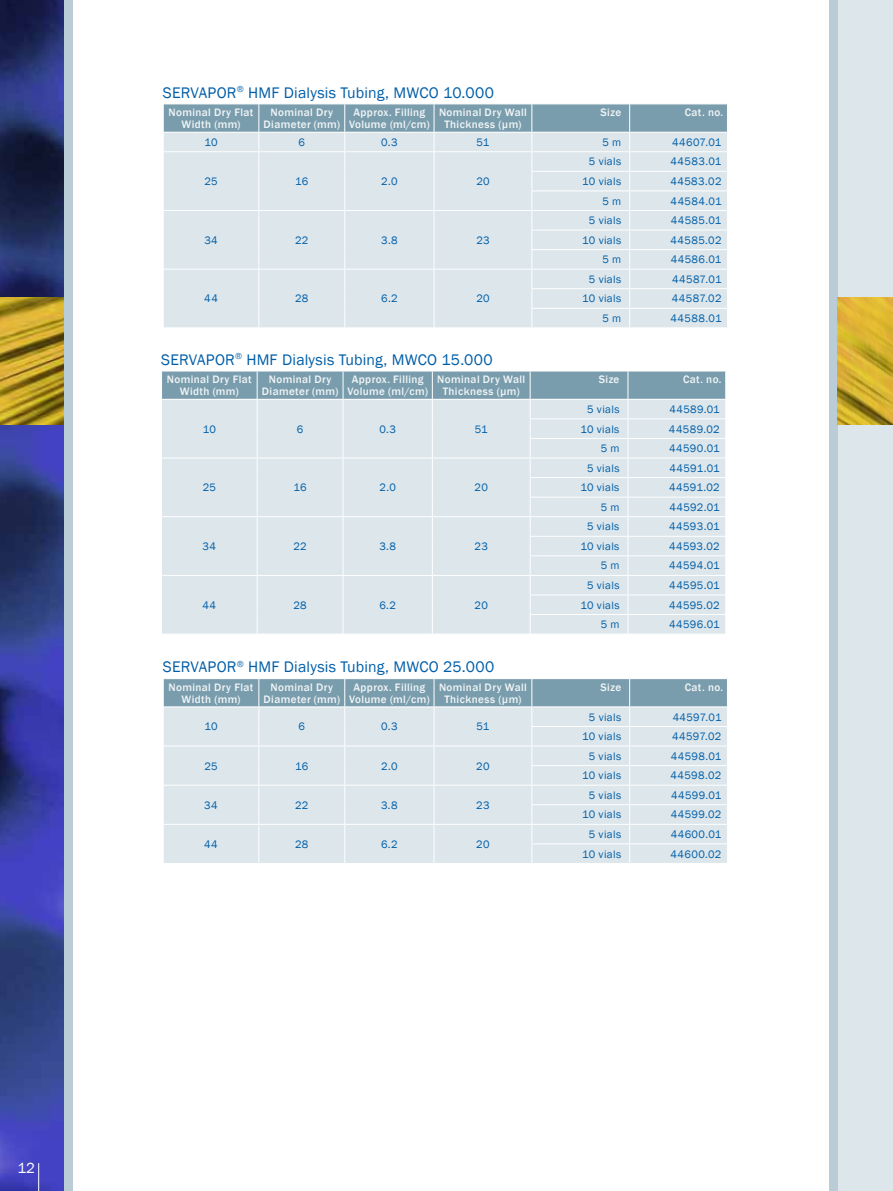
<style>
.page{position:relative;width:893px;height:1191px;background:#fff}
.page>*{position:absolute;margin:0;border:0;box-sizing:border-box;transform-origin:0 0}
.t1{font:15.75px "Franklin Gothic";letter-spacing:.015em;color:#005ea8}
.t2{font:15px "Franklin Gothic";color:#fff}
.t3{font:11.1px "Franklin Gothic";letter-spacing:.035em;color:#005ea8}
.t4{font:500 11.1px/12px "Franklin Gothic";letter-spacing:.035em;color:#f1f5f7;text-align:center}
.t5{font:10.95px "Franklin Gothic";letter-spacing:.035em;color:#005ea8}
</style>
<div class="page">
<div style="left:832px;top:0;width:61px;height:1191px;background:#dce6eb"></div>
<div style="left:829px;top:0;width:9px;height:1191px;background:#bacdd7"></div>
<div style="left:64px;top:0;width:8px;height:1191px;background:#bacdd7"></div>
<img style="left:0;top:0;width:64px;height:1191px">
<svg style="left:38px;top:1163px;width:1px;height:28px"></svg>
<img style="left:0;top:298px;width:64px;height:127px">
<img style="left:838px;top:298px;width:55px;height:127px">
<svg style="left:161px;top:371px;width:565px;height:262px;background:#d3dfe5"></svg>
<svg style="left:163px;top:678px;width:565px;height:185px;background:#cfdce2"></svg>
<svg style="left:163px;top:104px;width:565px;height:223px;background:#d1dee4"></svg>
<h2 class="t2" style="left:17px;top:1158px;width:19px">12</h2>
<h1 class="t1" style="left:163px;top:82px;width:333px">SERVAPOR<sup>®</sup> HMF Dialysis Tubing, MWCO 10.000</h1>
<p class="t4" style="left:169px;top:106px;width:86px">Nominal Dry Flat<br>Width (mm)</p>
<p class="t4" style="left:264px;top:106px;width:78px">Nominal Dry<br>Diameter (mm)</p>
<p class="t4" style="left:349px;top:106px;width:82px">Approx. Filling<br>Volume (ml/cm)</p>
<p class="t4" style="left:439px;top:106px;width:89px">Nominal Dry Wall<br>Thickness (µm)</p>
<p class="t4" style="left:600px;top:106px;width:22px">Size</p>
<p class="t4" style="left:685px;top:106px;width:40px">Cat. no.</p>
<p class="t3" style="left:204px;top:135px;width:15px">10</p>
<p class="t3" style="left:299px;top:135px;width:8px">6</p>
<p class="t3" style="left:381px;top:135px;width:18px">0.3</p>
<p class="t3" style="left:476px;top:135px;width:14px">51</p>
<p class="t3" style="left:602px;top:135px;width:20px">5 m</p>
<p class="t3" style="left:672px;top:135px;width:51px">44607.01</p>
<p class="t3" style="left:204px;top:174px;width:15px">25</p>
<p class="t3" style="left:295px;top:174px;width:15px">16</p>
<p class="t3" style="left:381px;top:174px;width:18px">2.0</p>
<p class="t3" style="left:476px;top:174px;width:15px">20</p>
<p class="t3" style="left:589px;top:155px;width:34px">5 vials</p>
<p class="t3" style="left:671px;top:155px;width:52px">44583.01</p>
<p class="t3" style="left:582px;top:174px;width:40px">10 vials</p>
<p class="t3" style="left:670px;top:174px;width:53px">44583.02</p>
<p class="t3" style="left:602px;top:194px;width:20px">5 m</p>
<p class="t3" style="left:671px;top:194px;width:52px">44584.01</p>
<p class="t3" style="left:204px;top:233px;width:15px">34</p>
<p class="t3" style="left:295px;top:233px;width:15px">22</p>
<p class="t3" style="left:381px;top:233px;width:18px">3.8</p>
<p class="t3" style="left:476px;top:233px;width:15px">23</p>
<p class="t3" style="left:204px;top:292px;width:15px">44</p>
<p class="t3" style="left:295px;top:292px;width:15px">28</p>
<p class="t3" style="left:381px;top:292px;width:18px">6.2</p>
<p class="t3" style="left:476px;top:292px;width:15px">20</p>
<p class="t3" style="left:589px;top:213px;width:34px">5 vials</p>
<p class="t3" style="left:671px;top:213px;width:52px">44585.01</p>
<p class="t3" style="left:582px;top:233px;width:40px">10 vials</p>
<p class="t3" style="left:670px;top:233px;width:53px">44585.02</p>
<p class="t3" style="left:602px;top:253px;width:20px">5 m</p>
<p class="t3" style="left:671px;top:253px;width:52px">44586.01</p>
<p class="t3" style="left:589px;top:272px;width:34px">5 vials</p>
<p class="t3" style="left:672px;top:272px;width:51px">44587.01</p>
<p class="t3" style="left:582px;top:292px;width:40px">10 vials</p>
<p class="t3" style="left:672px;top:292px;width:51px">44587.02</p>
<p class="t3" style="left:602px;top:311px;width:20px">5 m</p>
<p class="t3" style="left:670px;top:311px;width:52px">44588.01</p>
<h1 class="t1" style="left:161px;top:349px;width:333px">SERVAPOR<sup>®</sup> HMF Dialysis Tubing, MWCO 15.000</h1>
<p class="t4" style="left:167px;top:373px;width:86px">Nominal Dry Flat<br>Width (mm)</p>
<p class="t4" style="left:262px;top:373px;width:78px">Nominal Dry<br>Diameter (mm)</p>
<p class="t4" style="left:347px;top:373px;width:82px">Approx. Filling<br>Volume (ml/cm)</p>
<p class="t4" style="left:437px;top:373px;width:89px">Nominal Dry Wall<br>Thickness (µm)</p>
<p class="t4" style="left:599px;top:373px;width:22px">Size</p>
<p class="t4" style="left:683px;top:373px;width:40px">Cat. no.</p>
<p class="t3" style="left:203px;top:422px;width:15px">10</p>
<p class="t3" style="left:297px;top:422px;width:8px">6</p>
<p class="t3" style="left:379px;top:422px;width:18px">0.3</p>
<p class="t3" style="left:475px;top:422px;width:14px">51</p>
<p class="t3" style="left:587px;top:402px;width:34px">5 vials</p>
<p class="t5" style="left:669px;top:402px;width:52px">44589.01</p>
<p class="t3" style="left:581px;top:422px;width:40px">10 vials</p>
<p class="t3" style="left:669px;top:422px;width:52px">44589.02</p>
<p class="t3" style="left:601px;top:441px;width:20px">5 m</p>
<p class="t3" style="left:669px;top:441px;width:52px">44590.01</p>
<p class="t3" style="left:203px;top:480px;width:15px">25</p>
<p class="t3" style="left:294px;top:480px;width:15px">16</p>
<p class="t3" style="left:380px;top:480px;width:18px">2.0</p>
<p class="t3" style="left:475px;top:480px;width:15px">20</p>
<p class="t3" style="left:203px;top:539px;width:15px">34</p>
<p class="t3" style="left:293px;top:539px;width:15px">22</p>
<p class="t3" style="left:379px;top:539px;width:18px">3.8</p>
<p class="t3" style="left:475px;top:539px;width:15px">23</p>
<p class="t3" style="left:203px;top:598px;width:15px">44</p>
<p class="t3" style="left:293px;top:598px;width:15px">28</p>
<p class="t3" style="left:379px;top:598px;width:18px">6.2</p>
<p class="t3" style="left:475px;top:598px;width:15px">20</p>
<p class="t3" style="left:587px;top:461px;width:34px">5 vials</p>
<p class="t3" style="left:669px;top:461px;width:52px">44591.01</p>
<p class="t3" style="left:581px;top:480px;width:40px">10 vials</p>
<p class="t3" style="left:669px;top:480px;width:52px">44591.02</p>
<p class="t3" style="left:601px;top:500px;width:20px">5 m</p>
<p class="t3" style="left:669px;top:500px;width:52px">44592.01</p>
<p class="t3" style="left:587px;top:520px;width:34px">5 vials</p>
<p class="t3" style="left:669px;top:520px;width:52px">44593.01</p>
<p class="t3" style="left:581px;top:539px;width:40px">10 vials</p>
<p class="t3" style="left:669px;top:539px;width:52px">44593.02</p>
<p class="t3" style="left:601px;top:559px;width:20px">5 m</p>
<p class="t3" style="left:669px;top:559px;width:52px">44594.01</p>
<p class="t3" style="left:587px;top:578px;width:34px">5 vials</p>
<p class="t3" style="left:669px;top:578px;width:52px">44595.01</p>
<p class="t3" style="left:581px;top:598px;width:40px">10 vials</p>
<p class="t3" style="left:669px;top:598px;width:52px">44595.02</p>
<p class="t3" style="left:601px;top:617px;width:20px">5 m</p>
<p class="t3" style="left:669px;top:617px;width:52px">44596.01</p>
<h1 class="t1" style="left:163px;top:657px;width:333px">SERVAPOR<sup>®</sup> HMF Dialysis Tubing, MWCO 25.000</h1>
<p class="t4" style="left:169px;top:681px;width:86px">Nominal Dry Flat<br>Width (mm)</p>
<p class="t4" style="left:264px;top:681px;width:78px">Nominal Dry<br>Diameter (mm)</p>
<p class="t4" style="left:349px;top:681px;width:82px">Approx. Filling<br>Volume (ml/cm)</p>
<p class="t4" style="left:439px;top:681px;width:89px">Nominal Dry Wall<br>Thickness (µm)</p>
<p class="t4" style="left:600px;top:681px;width:22px">Size</p>
<p class="t4" style="left:685px;top:681px;width:40px">Cat. no.</p>
<p class="t3" style="left:204px;top:720px;width:15px">10</p>
<p class="t3" style="left:299px;top:720px;width:8px">6</p>
<p class="t3" style="left:381px;top:720px;width:18px">0.3</p>
<p class="t3" style="left:476px;top:720px;width:14px">51</p>
<p class="t3" style="left:589px;top:710px;width:34px">5 vials</p>
<p class="t5" style="left:673px;top:710px;width:50px">44597.01</p>
<p class="t3" style="left:582px;top:729px;width:40px">10 vials</p>
<p class="t3" style="left:672px;top:729px;width:51px">44597.02</p>
<p class="t3" style="left:204px;top:759px;width:15px">25</p>
<p class="t3" style="left:295px;top:759px;width:15px">16</p>
<p class="t3" style="left:381px;top:759px;width:18px">2.0</p>
<p class="t3" style="left:476px;top:759px;width:15px">20</p>
<p class="t3" style="left:204px;top:798px;width:15px">34</p>
<p class="t3" style="left:295px;top:798px;width:15px">22</p>
<p class="t3" style="left:381px;top:798px;width:18px">3.8</p>
<p class="t3" style="left:476px;top:798px;width:15px">23</p>
<p class="t3" style="left:204px;top:837px;width:15px">44</p>
<p class="t3" style="left:295px;top:837px;width:15px">28</p>
<p class="t3" style="left:381px;top:837px;width:18px">6.2</p>
<p class="t3" style="left:476px;top:837px;width:15px">20</p>
<p class="t3" style="left:589px;top:749px;width:34px">5 vials</p>
<p class="t3" style="left:671px;top:749px;width:52px">44598.01</p>
<p class="t3" style="left:582px;top:768px;width:40px">10 vials</p>
<p class="t3" style="left:671px;top:768px;width:52px">44598.02</p>
<p class="t3" style="left:589px;top:788px;width:34px">5 vials</p>
<p class="t3" style="left:671px;top:788px;width:52px">44599.01</p>
<p class="t3" style="left:582px;top:808px;width:40px">10 vials</p>
<p class="t3" style="left:671px;top:808px;width:52px">44599.02</p>
<p class="t3" style="left:589px;top:827px;width:34px">5 vials</p>
<p class="t3" style="left:671px;top:827px;width:52px">44600.01</p>
<p class="t3" style="left:582px;top:847px;width:40px">10 vials</p>
<p class="t3" style="left:670px;top:847px;width:52px">44600.02</p>
</div>
